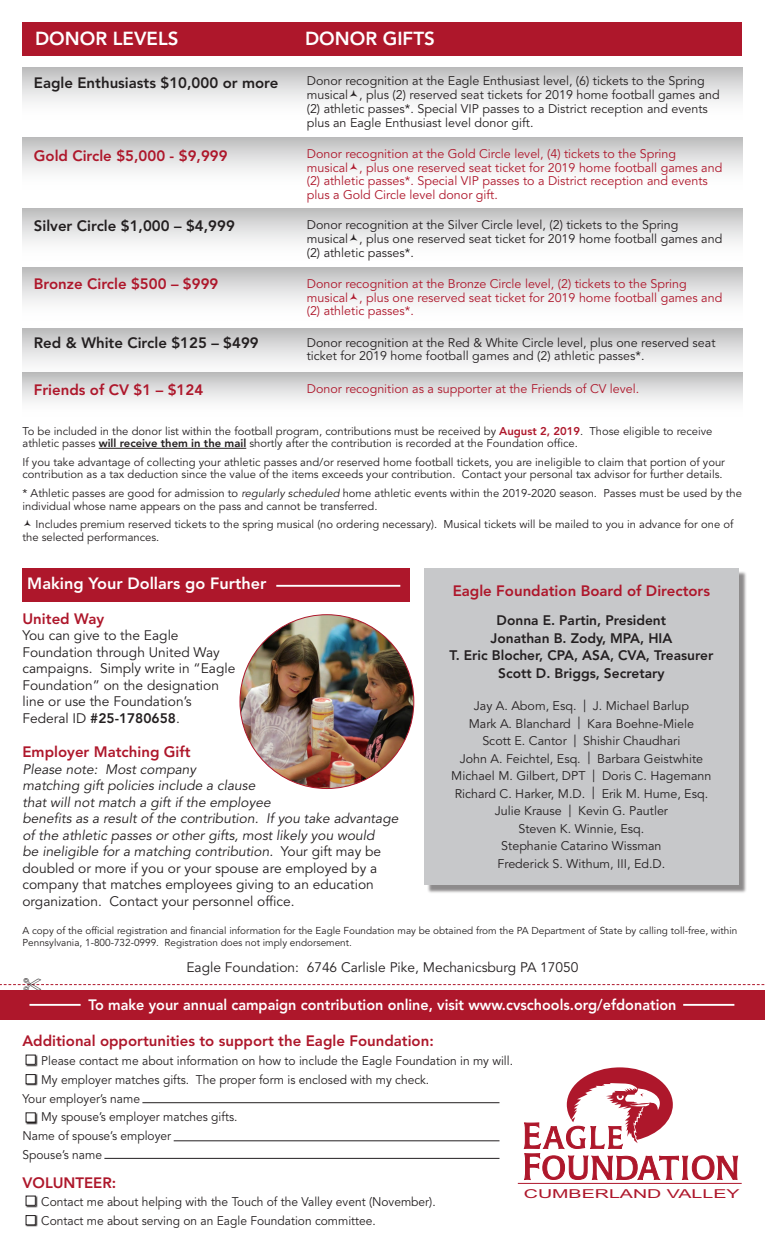
<style>
.page{position:relative;width:765px;height:1260px;background:#fff}
.page>*{position:absolute;margin:0;border:0;box-sizing:border-box;transform-origin:0 0}
.t1{font:800 18.75px "Avenir LT Std";color:#fff}
.t2{font:800 16.25px "Avenir LT Std";color:#fff}
.t3{font:800 15px "Avenir LT Std";color:#ae172b}
.t4{font:800 15px "Avenir LT Std";color:#231f20}
.t5{font:800 15px "Avenir LT Std";color:#fff;scale:.96 1}
.t6{font:italic 13.75px/16.5px "Avenir LT Std";color:#231f20}
.t7{font:13.75px/16.5px "Avenir LT Std";color:#231f20}
.t8{font:800 13.75px/17.5px "Avenir LT Std";color:#231f20;text-align:center}
.t9{font:12.5px/13.8px "Avenir LT Std";color:#231f20}
.t10{font:12.5px/13.8px "Avenir LT Std";color:#ae172b}
.t11{font:12.5px "Avenir LT Std";color:#231f20;scale:.96 1}
.t12{font:12.25px "Arial";color:#ae172b;scale:1.6 1}
.t13{font:11.25px/12.5px "Avenir LT Std";color:#231f20}
.t14{font:10px/12px "Avenir LT Std";color:#231f20}
.s1{font-weight:800;color:#ae172b}
.s2{font-weight:800}
.s3{font-style:italic}
.s4{font-style:normal}
.s5{font-family:"Myriad Pro";font-stretch:condensed}
</style>
<div class="page">
<div style="left:22px;top:568px;width:388px;height:34px;background:#ae172b"></div>
<div style="left:427px;top:571px;width:320px;height:322px;background:#231f20;opacity:.52"></div>
<div style="left:425px;top:568px;width:314px;height:317px;background:#c7c8ca"></div>
<div style="left:22px;top:67px;width:720px;height:53px;background:linear-gradient(to bottom,#c2c2c3,#fff)"></div>
<div style="left:22px;top:137px;width:720px;height:53px;background:linear-gradient(to bottom,#c2c3c3,#fff)"></div>
<div style="left:22px;top:208px;width:720px;height:53px;background:linear-gradient(to bottom,#c2c3c3,#fff)"></div>
<div style="left:22px;top:268px;width:720px;height:52px;background:linear-gradient(to bottom,#c3c3c4,#fff)"></div>
<svg style="left:22px;top:329px;width:720px;height:35px"></svg>
<div style="left:22px;top:372px;width:720px;height:44px;background:linear-gradient(to bottom,#c1c2c2,#fff)"></div>
<div style="left:22px;top:23px;width:720px;height:33px;background:#ae172b"></div>
<hr style="left:99px;top:448px;width:147px;height:1px;background:#231f20">
<hr style="left:276px;top:585px;width:124px;height:2px;background:#fff">
<div style="left:0;top:990px;width:765px;height:30px;background:#ae172b"></div>
<hr style="left:142px;top:1102px;width:357px;height:1px;background:#231f20">
<svg style="left:25px;top:1055px;width:13px;height:12px"></svg>
<div style="left:26px;top:1055px;width:9px;height:9px;background:#fff"></div>
<div style="left:26px;top:1055px;width:10px;height:10px;border:1px solid #231f20"></div>
<svg style="left:25px;top:1074px;width:13px;height:12px"></svg>
<div style="left:26px;top:1075px;width:9px;height:9px;background:#fff"></div>
<div style="left:26px;top:1074px;width:10px;height:10px;border:1px solid #231f20"></div>
<svg style="left:25px;top:1112px;width:13px;height:12px"></svg>
<div style="left:26px;top:1113px;width:9px;height:9px;background:#fff"></div>
<div style="left:26px;top:1113px;width:10px;height:9px;border:1px solid #231f20"></div>
<svg style="left:25px;top:1196px;width:13px;height:12px"></svg>
<div style="left:26px;top:1196px;width:9px;height:9px;background:#fff"></div>
<div style="left:26px;top:1196px;width:10px;height:10px;border:1px solid #231f20"></div>
<svg style="left:25px;top:1215px;width:13px;height:12px"></svg>
<div style="left:26px;top:1216px;width:9px;height:9px;background:#fff"></div>
<div style="left:26px;top:1215px;width:10px;height:10px;border:1px solid #231f20"></div>
<hr style="left:174px;top:1141px;width:326px;height:1px;background:#231f20">
<hr style="left:104px;top:1158px;width:395px;height:1px;background:#231f20">
<hr style="left:518px;top:1183px;width:224px;height:1px;background:#ae172b">
<svg style="left:523px;top:1067px;width:216px;height:117px"></svg>
<hr style="left:29px;top:1004px;width:52px;height:2px;background:#fff">
<hr style="left:683px;top:1004px;width:51px;height:2px;background:#fff">
<img style="left:240px;top:615px;width:174px;height:174px;border-radius:87px">
<svg style="left:350px;top:90px;width:8px;height:7px"></svg>
<svg style="left:350px;top:163px;width:8px;height:6px"></svg>
<svg style="left:350px;top:234px;width:8px;height:7px"></svg>
<svg style="left:350px;top:293px;width:8px;height:6px"></svg>
<svg style="left:0;top:984px;width:765px;height:2px"></svg>
<p class="t1" style="left:35px;top:28px;width:145px">DONOR LEVELS</p>
<p class="t1" style="left:305px;top:28px;width:131px">DONOR GIFTS</p>
<p class="t4" style="left:34px;top:74px;width:246px">Eagle Enthusiasts $10,000 or more</p>
<p class="t9" style="left:307px;top:75px;width:415px">Donor recognition at the Eagle Enthusiast level, (6) tickets to the Spring musical , plus (2) reserved seat tickets for 2019 home football games and (2) athletic passes*. Special VIP passes to a District reception and events plus an Eagle Enthusiast level donor gift.</p>
<p class="t10" style="left:307px;top:147px;width:417px">Donor recognition at the Gold Circle level, (4) tickets to the Spring<br>musical , plus one reserved seat ticket for 2019 home football games and (2) athletic passes*. Special VIP passes to a District reception and events plus a Gold Circle level donor gift.</p>
<p class="t9" style="left:307px;top:218px;width:417px">Donor recognition at the Silver Circle level, (2) tickets to the Spring musical , plus one reserved seat ticket for 2019 home football games and (2) athletic passes*.</p>
<p class="t10" style="left:307px;top:277px;width:417px">Donor recognition at the Bronze Circle level, (2) tickets to the Spring musical , plus one reserved seat ticket for 2019 home football games and (2) athletic passes*.</p>
<p class="t9" style="left:307px;top:336px;width:410px">Donor recognition at the Red &amp; White Circle level, plus one reserved seat ticket for 2019 home football games and (2) athletic passes*.</p>
<p class="t10" style="left:307px;top:382px;width:334px">Donor recognition as a supporter at the Friends of CV level.</p>
<p class="t13" style="left:22px;top:425px;width:692px">To be included in the donor list within the football program, contributions must be received by <span class="s1">August 2, 2019</span>. Those eligible to receive athletic passes <span class="s2">will receive them in the mail</span> shortly after the contribution is recorded at the Foundation office.</p>
<p class="t13" style="left:22px;top:456px;width:704px">If you take advantage of collecting your athletic passes and/or reserved home football tickets, you are ineligible to claim that portion of your contribution as a tax deduction since the value of the items exceeds your contribution. Contact your personal tax advisor for further details.</p>
<p class="t13" style="left:22px;top:487px;width:721px">* Athletic passes are good for admission to <span class="s3">regularly scheduled</span> home athletic events within the 2019-2020 season. Passes must be used by the individual whose name appears on the pass and cannot be transferred.</p>
<p class="t13" style="left:22px;top:519px;width:712px;text-indent:13px">Includes premium reserved tickets to the spring musical (no ordering necessary). Musical tickets will be mailed to you in advance for one of the selected performances.</p>
<p class="t2" style="left:27px;top:574px;width:241px">Making Your Dollars go Further</p>
<p class="t3" style="left:22px;top:610px;width:83px">United Way</p>
<p class="t7" style="left:22px;top:628px;width:214px">You can give to the Eagle<br>Foundation through United Way campaigns. Simply write in “Eagle<br>Foundation” on the designation line or use the Foundation’s<br>Federal ID <span class="s2">#25-1780658</span>.</p>
<p class="t3" style="left:22px;top:743px;width:170px">Employer Matching Gift</p>
<p class="t6" style="left:22px;top:761px;width:377px">Please note: Most company<br>matching gift policies include a clause<br>that will not match a gift if the employee<br>benefits as a result of the contribution. If you take advantage of the athletic passes or other gifts, most likely you would<br>be ineligible for a matching contribution. <span class="s4">Your gift may be doubled or more if you or your spouse are employed by a company that matches employees giving to an education organization. Contact your personnel office.</span></p>
<p class="t3" style="left:34px;top:146px;width:195px">Gold Circle $5,000 - $9,999</p>
<p class="t4" style="left:34px;top:217px;width:203px">Silver Circle $1,000 – $4,999</p>
<p class="t3" style="left:34px;top:275px;width:186px">Bronze Circle $500 – $999</p>
<p class="t4" style="left:34px;top:334px;width:226px">Red &amp; White Circle $125 – $499</p>
<p class="t3" style="left:34px;top:381px;width:171px">Friends of CV $1 – $124</p>
<p class="t3" style="left:453px;top:582px;width:259px">Eagle Foundation Board of Directors</p>
<p class="t8" style="left:497px;top:612px;width:171px">Donna E. Partin, President</p>
<p class="t8" style="left:491px;top:629px;width:183px">Jonathan B. Zody, MPA, HIA</p>
<p class="t8" style="left:449px;top:647px;width:266px">T. Eric Blocher, CPA, ASA, CVA, Treasurer<br>Scott D. Briggs, Secretary</p>
<p class="t9" style="left:474px;top:699px;width:217px">Jay A. Abom, Esq. <span class="s5">|</span> J. Michael Barlup</p>
<p class="t9" style="left:469px;top:715px;width:227px;line-height:17.5px;text-align:center">Mark A. Blanchard <span class="s5">|</span> Kara Boehne-Miele<br>Scott E. Cantor <span class="s5">|</span> Shishir Chaudhari</p>
<p class="t9" style="left:460px;top:752px;width:245px">John A. Feichtel, Esq. <span class="s5">|</span> Barbara Geistwhite</p>
<p class="t9" style="left:451px;top:767px;width:262px;line-height:17.5px;text-align:center">Michael M. Gilbert, DPT <span class="s5">|</span> Doris C. Hagemann Richard C. Harker, M.D. <span class="s5">|</span> Erik M. Hume, Esq.<br>Julie Krause <span class="s5">|</span> Kevin G. Pautler<br>Steven K. Winnie, Esq.</p>
<p class="t9" style="left:501px;top:839px;width:162px">Stephanie Catarino Wissman</p>
<p class="t9" style="left:498px;top:857px;width:169px">Frederick S. Withum, III, Ed.D.</p>
<p class="t14" style="left:22px;top:925px;width:716px">A copy of the official registration and financial information for the Eagle Foundation may be obtained from the PA Department of State by calling toll-free, within<br>Pennsylvania, 1-800-732-0999. Registration does not imply endorsement.</p>
<p class="t7" style="left:187px;top:960px;width:393px">Eagle Foundation: 6746 Carlisle Pike, Mechanicsburg PA 17050</p>
<p class="t5" style="left:89px;top:996px;width:614px">To make your annual campaign contribution online, visit www.cvschools.org/efdonation</p>
<p class="t3" style="left:22px;top:1032px;width:413px">Additional opportunities to support the Eagle Foundation:</p>
<p class="t11" style="left:41px;top:1054px;width:493px">Please contact me about information on how to include the Eagle Foundation in my will.</p>
<p class="t11" style="left:41px;top:1072px;width:406px">My employer matches gifts. The proper form is enclosed with my check.</p>
<p class="t11" style="left:22px;top:1091px;width:124px">Your employer’s name</p>
<p class="t11" style="left:41px;top:1110px;width:206px">My spouse’s employer matches gifts.</p>
<p class="t11" style="left:22px;top:1129px;width:156px">Name of spouse’s employer</p>
<p class="t11" style="left:22px;top:1147px;width:84px">Spouse’s name</p>
<p class="t3" style="left:22px;top:1174px;width:95px">VOLUNTEER:</p>
<p class="t11" style="left:41px;top:1195px;width:412px">Contact me about helping with the Touch of the Valley event (November).</p>
<p class="t11" style="left:41px;top:1214px;width:350px">Contact me about serving on an Eagle Foundation committee.</p>
<p class="t12" style="left:524px;top:1186px;width:136px">CUMBERLAND VALLEY</p>
</div>
